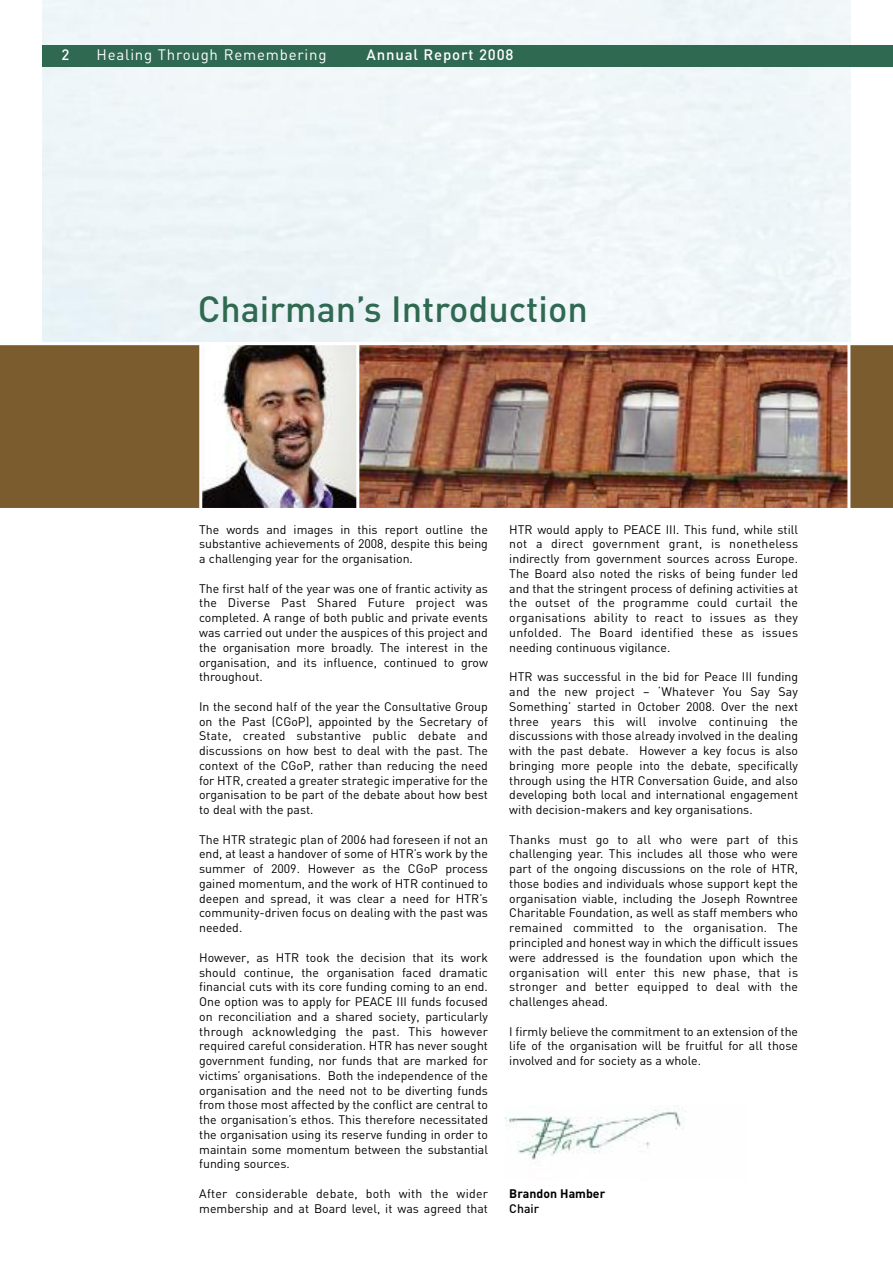
<style>
.page{position:relative;width:893px;height:1263px;background:#fff}
.page>*{position:absolute;margin:0;border:0;box-sizing:border-box;transform-origin:0 0}
.t1{font:500 36px "DIN";color:#2f6951}
.t2{font:15px "DIN";letter-spacing:.05em;color:#fff}
.t3{font:500 15px "DIN";letter-spacing:.055em;color:#fff}
.t4{font:12.3px/14.7px "DIN";color:#000;text-align:justify}
.t5{font:700 12.3px "DIN";color:#000}
.t6{font:500 12.3px "DIN";color:#000}
</style>
<div class="page">
<div style="left:43px;top:0;width:807px;height:342px;background:#eff6f9"></div>
<div style="left:0;top:345px;width:893px;height:163px;background:#7a5c2f"></div>
<div style="left:43px;top:45px;width:850px;height:21px;background:#2f6951"></div>
<img style="left:203px;top:346px;width:643px;height:161px">
<div style="left:353px;top:342px;width:497px;height:169px;border:3px solid #fff"></div>
<div style="left:199px;top:342px;width:160px;height:169px;border:3px solid #fff"></div>
<img style="left:506px;top:1105px;width:180px;height:58px">
<p class="t3" style="left:62px;top:46px;width:9px">2</p>
<p class="t2" style="left:97px;top:46px;width:231px">Healing Through Remembering</p>
<p class="t3" style="left:367px;top:46px;width:148px">Annual Report 2008</p>
<h1 class="t1" style="left:198px;top:289px;width:392px">Chairman’s Introduction</h1>
<p class="t4" style="left:199px;top:522px;width:290px">The words and images in this report outline the substantive achievements of 2008, despite this being a challenging year for the organisation.</p>
<p class="t4" style="left:199px;top:581px;width:290px">The first half of the year was one of frantic activity as the Diverse Past Shared Future project was completed. A range of both public and private events was carried out under the auspices of this project and the organisation more broadly. The interest in the organisation, and its influence, continued to grow throughout.</p>
<p class="t4" style="left:199px;top:699px;width:290px">In the second half of the year the Consultative Group on the Past (CGoP), appointed by the Secretary of State, created substantive public debate and discussions on how best to deal with the past. The context of the CGoP, rather than reducing the need for HTR, created a greater strategic imperative for the organisation to be part of the debate about how best to deal with the past.</p>
<p class="t4" style="left:199px;top:832px;width:290px">The HTR strategic plan of 2006 had foreseen if not an end, at least a handover of some of HTR’s work by the summer of 2009. However as the CGoP process gained momentum, and the work of HTR continued to deepen and spread, it was clear a need for HTR’s community-driven focus on dealing with the past was needed.</p>
<p class="t4" style="left:199px;top:950px;width:290px">However, as HTR took the decision that its work should continue, the organisation faced dramatic financial cuts with its core funding coming to an end.<br>One option was to apply for PEACE III funds focused on reconciliation and a shared society, particularly through acknowledging the past. This however required careful consideration. HTR has never sought government funding, nor funds that are marked for victims’ organisations. Both the independence of the organisation and the need not to be diverting funds from those most affected by the conflict are central to the organisation’s ethos. This therefore necessitated the organisation using its reserve funding in order to maintain some momentum between the substantial funding sources.</p>
<p class="t4" style="left:199px;top:1186px;width:290px">After considerable debate, both with the wider membership and at Board level, it was agreed that</p>
<p class="t4" style="left:509px;top:522px;width:290px">HTR would apply to PEACE III. This fund, while still not a direct government grant, is nonetheless indirectly from government sources across Europe.<br>The Board also noted the risks of being funder led and that the stringent process of defining activities at the outset of the programme could curtail the organisations ability to react to issues as they unfolded. The Board identified these as issues needing continuous vigilance.</p>
<p class="t4" style="left:509px;top:670px;width:290px">HTR was successful in the bid for Peace III funding and the new project – ‘Whatever You Say Say Something’ started in October 2008. Over the next three years this will involve continuing the discussions with those already involved in the dealing with the past debate. However a key focus is also bringing more people into the debate, specifically through using the HTR Conversation Guide, and also developing both local and international engagement with decision-makers and key organisations.</p>
<p class="t4" style="left:509px;top:832px;width:290px">Thanks must go to all who were part of this challenging year. This includes all those who were part of the ongoing discussions on the role of HTR, those bodies and individuals whose support kept the organisation viable, including the Joseph Rowntree Charitable Foundation, as well as staff members who remained committed to the organisation. The principled and honest way in which the difficult issues were addressed is the foundation upon which the organisation will enter this new phase, that is stronger and better equipped to deal with the challenges ahead.</p>
<p class="t4" style="left:509px;top:1024px;width:290px">I firmly believe the commitment to an extension of the life of the organisation will be fruitful for all those involved and for society as a whole.</p>
<p class="t5" style="left:509px;top:1187px;width:97px">Brandon Hamber</p>
<p class="t6" style="left:509px;top:1201px;width:31px">Chair</p>
</div>
